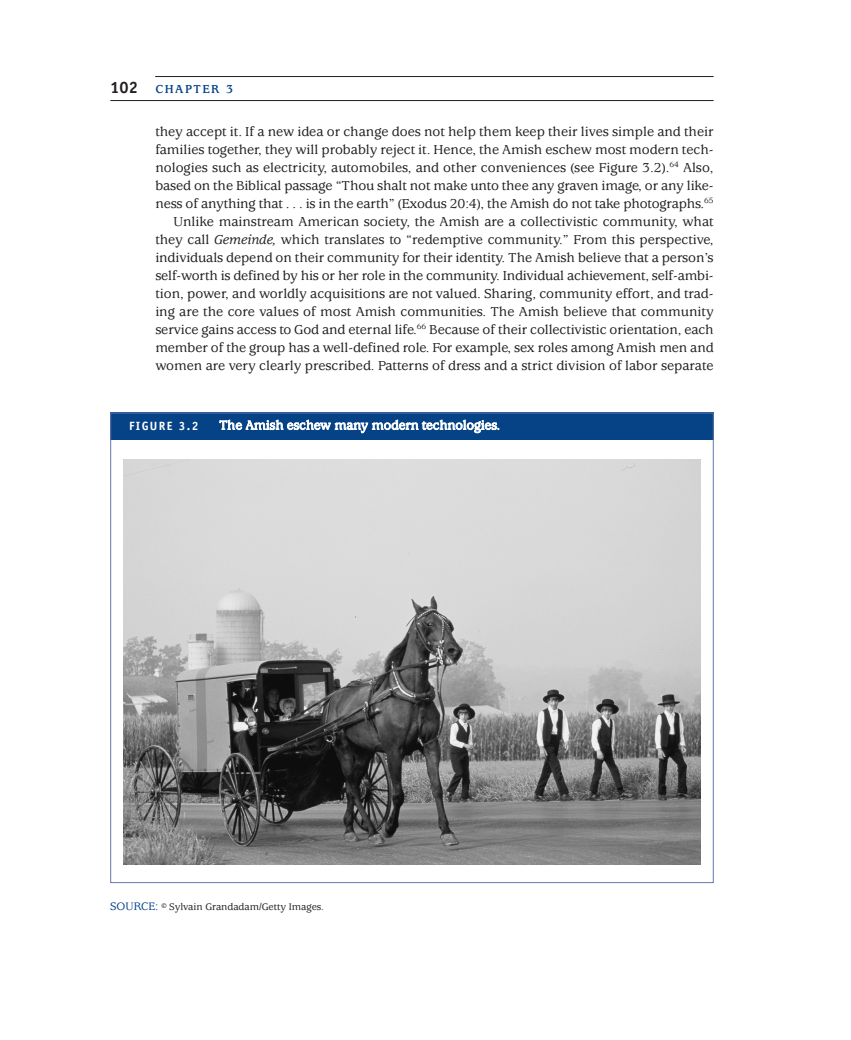
<style>
.page{position:relative;width:851px;height:1040px;background:#fff}
.page>*{position:absolute;margin:0;border:0;box-sizing:border-box;transform-origin:0 0}
.t1{font:500 14.25px/18px "Usherwood";color:#231f20;text-align:right}
.t2{font:500 13.5px "Usherwood";color:#fff}
.t3{font:700 12.75px "Usherwood";letter-spacing:.11em;color:#054286}
.t4{font:700 12px "Officina Sans";letter-spacing:.11em;color:#fff}
.t5{font:500 10.5px "Usherwood";color:#231f20}
.s1{font-family:"Officina Sans";font-size:16.5px;color:#231f20}
.s2{font-style:italic}
.s3{font-size:12px;color:#054286}
</style>
<div class="page">
<div style="left:110px;top:412px;width:603px;height:27px;background:#054286"></div>
<hr style="left:110px;top:100px;width:603px;height:1px;background:#231f20">
<hr style="left:155px;top:76px;width:558px;height:1px;background:#231f20">
<img style="left:124px;top:459px;width:576px;height:405px">
<p class="t3" style="left:110px;top:84px;width:124px"><span class="s1">102</span> CHAPTER 3</p>
<p class="t1" style="left:155px;top:124px;width:560px">they accept it. If a new idea or change does not help them keep their lives simple and their families together, they will probably reject it. Hence, the Amish eschew most modern tech&shy;nologies such as electricity, automobiles, and other conveniences (see Figure 3.2).<sup>64</sup> Also, based on the Biblical passage “Thou shalt not make unto thee any graven image, or any like&shy;ness of anything that . . . is in the earth” (Exodus 20:4), the Amish do not take photographs.<sup>65<br></sup>Unlike mainstream American society, the Amish are a collectivistic community, what they call <span class="s2">Gemeinde,</span> which translates to “redemptive community.” From this perspective, individuals depend on their community for their identity. The Amish believe that a person’s self-worth is defined by his or her role in the community. Individual achievement, self-ambi&shy;tion, power, and worldly acquisitions are not valued. Sharing, community effort, and trad&shy;ing are the core values of most Amish communities. The Amish believe that community service gains access to God and eternal life.<sup>66</sup> Because of their collectivistic orientation, each member of the group has a well-defined role. For example, sex roles among Amish men and women are very clearly prescribed. Patterns of dress and a strict division of labor separate</p>
<p class="t4" style="left:129px;top:421px;width:71px">FIGURE 3.2</p>
<p class="t2" style="left:219px;top:420px;width:282px">The Amish eschew many modern technologies.</p>
<p class="t5" style="left:110px;top:903px;width:215px"><span class="s3">SOURCE:</span> © Sylvain Grandadam/Getty Images.</p>
</div>
